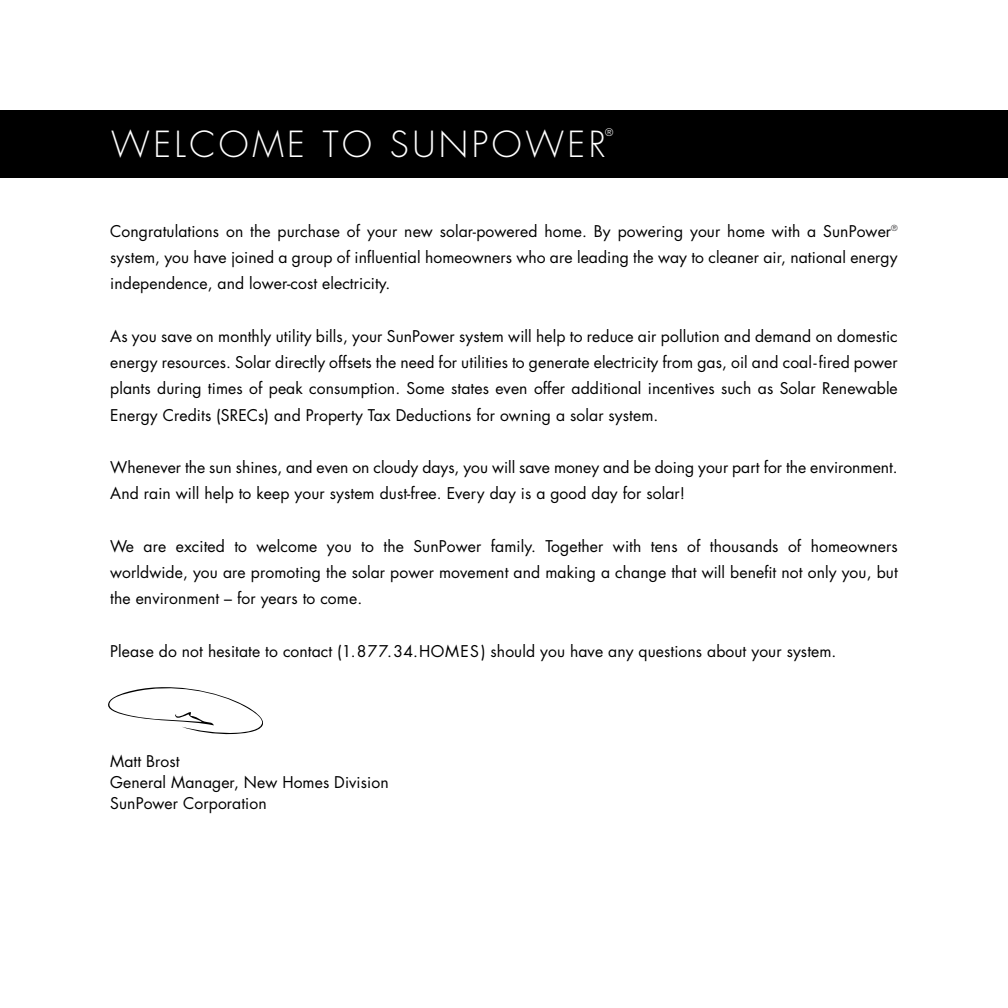
<style>
.page{position:relative;width:1008px;height:1008px;background:#fff}
.page>*{position:absolute;margin:0;border:0;box-sizing:border-box;transform-origin:0 0}
.t1{font:300 35px "Futura";letter-spacing:.1em;color:#fff}
.t2{font:15.75px/26.2px "Futura";letter-spacing:.005em;color:#000;text-align:justify}
.t3{font:300 10.15px "Futura";color:#fff}
</style>
<div class="page">
<div style="left:0;top:110px;width:1008px;height:68px;background:#000"></div>
<svg style="left:108px;top:687px;width:155px;height:48px"></svg>
<h1 class="t1" style="left:111px;top:122px;width:496px">WELCOME TO SUNPOWER</h1>
<p class="t3" style="left:605px;top:125px;width:10px">®</p>
<p class="t2" style="left:110px;top:218px;width:789px">Congratulations on the purchase of your new solar-powered home. By powering your home with a SunPower<sup>® </sup>system, you have joined a group of influential homeowners who are leading the way to cleaner air, national energy independence, and lower-cost electricity.</p>
<p class="t2" style="left:110px;top:323px;width:789px">As you save on monthly utility bills, your SunPower system will help to reduce air pollution and demand on domestic energy resources. Solar directly offsets the need for utilities to generate electricity from gas, oil and coal-fired power plants during times of peak consumption. Some states even offer additional incentives such as Solar Renewable Energy Credits (SRECs) and Property Tax Deductions for owning a solar system.</p>
<p class="t2" style="left:110px;top:454px;width:789px">Whenever the sun shines, and even on cloudy days, you will save money and be doing your part for the environment.<br>And rain will help to keep your system dust-free. Every day is a good day for solar!</p>
<p class="t2" style="left:110px;top:533px;width:789px">We are excited to welcome you to the SunPower family. Together with tens of thousands of homeowners worldwide, you are promoting the solar power movement and making a change that will benefit not only you, but the environment – for years to come.</p>
<p class="t2" style="left:110px;top:638px;width:728px">Please do not hesitate to contact (1.877.34.HOMES) should you have any questions about your system.</p>
<p class="t2" style="left:110px;top:750px;width:280px;line-height:21px;text-align:left">Matt Brost<br>General Manager, New Homes Division<br>SunPower Corporation</p>
</div>
